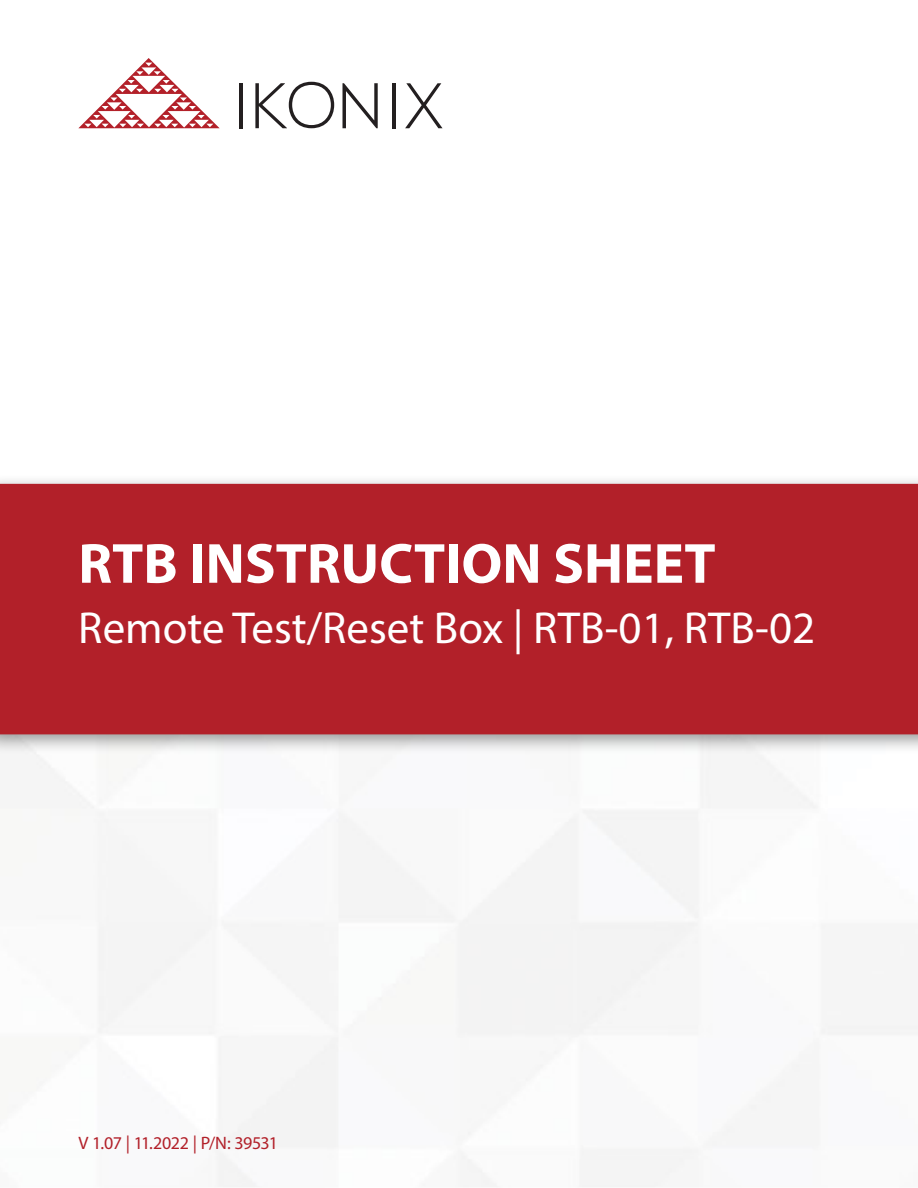
<style>
.page{position:relative;width:918px;height:1188px;background:#fff}
.page>*{position:absolute;margin:0;border:0;box-sizing:border-box;transform-origin:0 0}
.t1{font:700 57px "Myriad Pro";color:#fff}
.t2{font:45px "Myriad Pro";color:#fff}
.t3{font:18px "Myriad Pro";letter-spacing:-.035em;color:#b22029}
</style>
<div class="page">
<div style="left:0;top:474px;width:918px;height:280px;background:#000;opacity:.4"></div>
<div style="left:0;top:484px;width:918px;height:250px;background:#b22029"></div>
<svg style="left:78px;top:58px;width:142px;height:70px"></svg>
<hr style="left:239px;top:83px;width:3px;height:45px;background:#231f20">
<svg style="left:255px;top:82px;width:79px;height:46px"></svg>
<svg style="left:343px;top:83px;width:35px;height:45px"></svg>
<hr style="left:392px;top:83px;width:3px;height:45px;background:#231f20">
<svg style="left:405px;top:83px;width:37px;height:45px"></svg>
<p class="t1" style="left:78px;top:526px;width:639px">RTB INSTRUCTION SHEET</p>
<p class="t2" style="left:78px;top:600px;width:738px">Remote Test/Reset Box | RTB-01, RTB-02</p>
<p class="t3" style="left:78px;top:1132px;width:201px">V 1.07 | 11.2022 | P/N: 39531</p>
</div>
